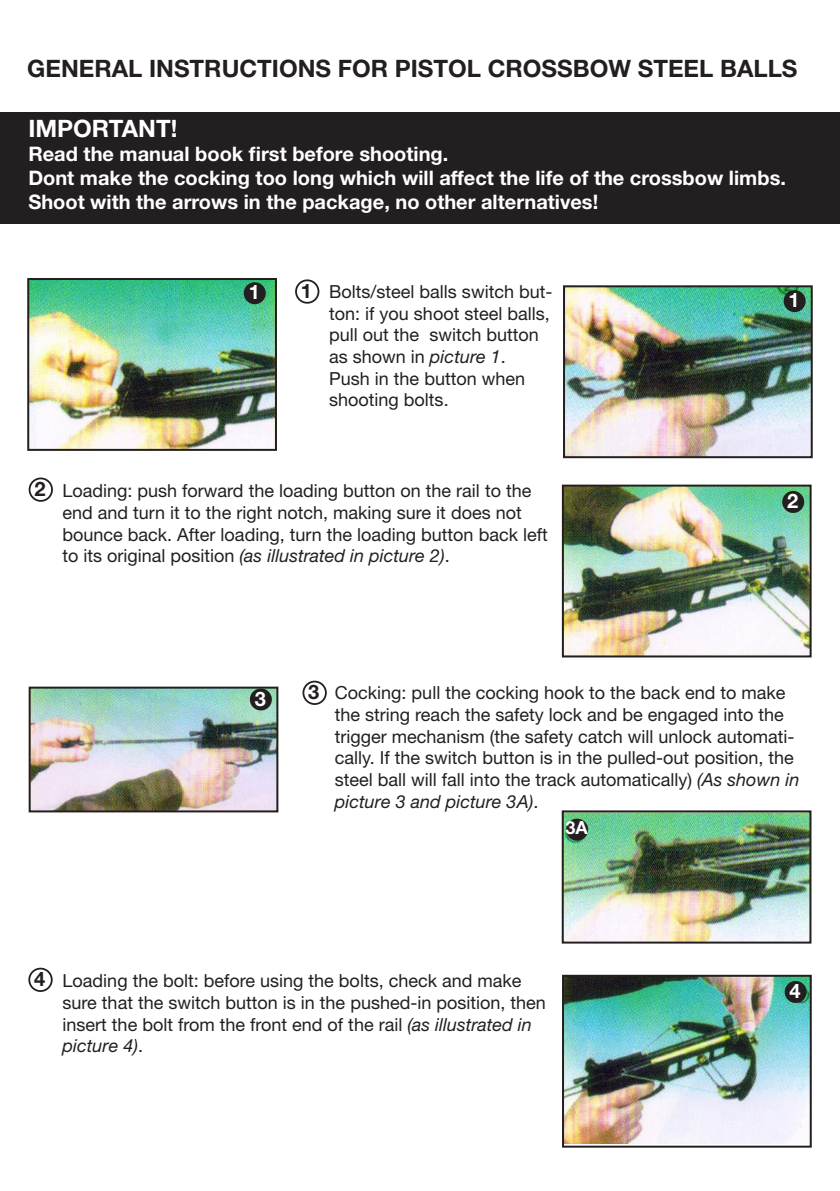
<style>
.page{position:relative;width:840px;height:1191px;background:#fff}
.page>*{position:absolute;margin:0;border:0;box-sizing:border-box;transform-origin:0 0}
.t1{font:700 24px "Helvetica Neue LT Std";color:#231f20}
.t2{font:700 24px "Helvetica Neue LT Std";color:#fff}
.t3{font:700 20px "Helvetica Neue LT Std";color:#fff}
.t4{font:700 20px "Helvetica Neue LT Std";color:#231f20}
.t5{font:18px/21.6px "Helvetica Neue LT Std";color:#231f20}
.t6{font:700 18px "Helvetica Neue LT Std";color:#fff}
.s1{font-style:italic}
</style>
<div class="page">
<div style="left:0;top:112px;width:839px;height:112px;background:#231f20"></div>
<img style="left:564px;top:977px;width:244px;height:166px">
<div style="left:561px;top:974px;width:250px;height:173px;border:2px solid #231f20"></div>
<img style="left:30px;top:281px;width:244px;height:167px">
<div style="left:27px;top:278px;width:250px;height:173px;border:2px solid #231f20"></div>
<div style="left:243px;top:282px;width:22px;height:22px;background:#231f20;border-radius:50%"></div>
<img style="left:564px;top:487px;width:244px;height:167px">
<div style="left:561px;top:484px;width:250px;height:173px;border:2px solid #231f20"></div>
<div style="left:781px;top:491px;width:22px;height:22px;background:#231f20;border-radius:50%"></div>
<img style="left:564px;top:813px;width:244px;height:127px">
<div style="left:561px;top:810px;width:250px;height:133px;border:2px solid #231f20"></div>
<div style="left:566px;top:818px;width:21px;height:22px;background:#231f20;border-radius:50%"></div>
<div style="left:784px;top:981px;width:22px;height:22px;background:#231f20;border-radius:50%"></div>
<img style="left:32px;top:689px;width:243px;height:120px">
<div style="left:29px;top:686px;width:249px;height:126px;border:2px solid #231f20"></div>
<div style="left:250px;top:688px;width:22px;height:22px;background:#231f20;border-radius:50%"></div>
<img style="left:565px;top:288px;width:244px;height:167px">
<div style="left:562px;top:285px;width:250px;height:173px;border:2px solid #231f20"></div>
<div style="left:783px;top:290px;width:22px;height:22px;background:#231f20;border-radius:50%"></div>
<div style="left:29px;top:477px;width:24px;height:25px;border:2px solid #231f20;border-radius:50%"></div>
<div style="left:295px;top:279px;width:24px;height:25px;border:2px solid #231f20;border-radius:50%"></div>
<div style="left:302px;top:680px;width:24px;height:25px;border:2px solid #231f20;border-radius:50%"></div>
<div style="left:28px;top:967px;width:25px;height:25px;border:2px solid #231f20;border-radius:50%"></div>
<p class="t1" style="left:27px;top:53px;width:771px">GENERAL INSTRUCTIONS FOR PISTOL CROSSBOW STEEL BALLS</p>
<p class="t2" style="left:28px;top:114px;width:150px">IMPORTANT!</p>
<p class="t3" style="left:28px;top:142px;width:421px">Read the manual book first before shooting.</p>
<p class="t3" style="left:28px;top:166px;width:758px">Dont make the cocking too long which will affect the life of the crossbow limbs.</p>
<p class="t3" style="left:28px;top:190px;width:571px">Shoot with the arrows in the package, no other alternatives!</p>
<p class="t3" style="left:248px;top:280px;width:13px">1</p>
<p class="t4" style="left:300px;top:278px;width:13px">1</p>
<p class="t5" style="left:329px;top:281px;width:224px">Bolts/steel balls switch but&shy;ton: if you shoot steel balls, pull out the switch button as shown in <span class="s1">picture 1</span>.</p>
<p class="t5" style="left:329px;top:367px;width:197px">Push in the button when shooting bolts.</p>
<p class="t4" style="left:34px;top:476px;width:13px">2</p>
<p class="t5" style="left:62px;top:480px;width:486px">Loading: push forward the loading button on the rail to the end and turn it to the right notch, making sure it does not bounce back. After loading, turn the loading button back left to its original position <span class="s1">(as illustrated in picture 2)</span>.</p>
<p class="t3" style="left:788px;top:288px;width:13px">1</p>
<p class="t3" style="left:786px;top:488px;width:13px">2</p>
<p class="t3" style="left:255px;top:686px;width:13px">3</p>
<p class="t4" style="left:308px;top:679px;width:13px">3</p>
<p class="t5" style="left:334px;top:682px;width:466px">Cocking: pull the cocking hook to the back end to make the string reach the safety lock and be engaged into the trigger mechanism (the safety catch will unlock automati&shy;cally. If the switch button is in the pulled-out position, the steel ball will fall into the track automatically) <span class="s1">(As shown in picture 3 and picture 3A)</span>.</p>
<p class="t6" style="left:565px;top:816px;width:24px">3A</p>
<p class="t4" style="left:34px;top:966px;width:13px">4</p>
<p class="t5" style="left:63px;top:970px;width:484px">Loading the bolt: before using the bolts, check and make sure that the switch button is in the pushed-in position, then insert the bolt from the front end of the rail <span class="s1">(as illustrated in picture 4)</span>.</p>
<p class="t3" style="left:789px;top:978px;width:13px">4</p>
</div>
